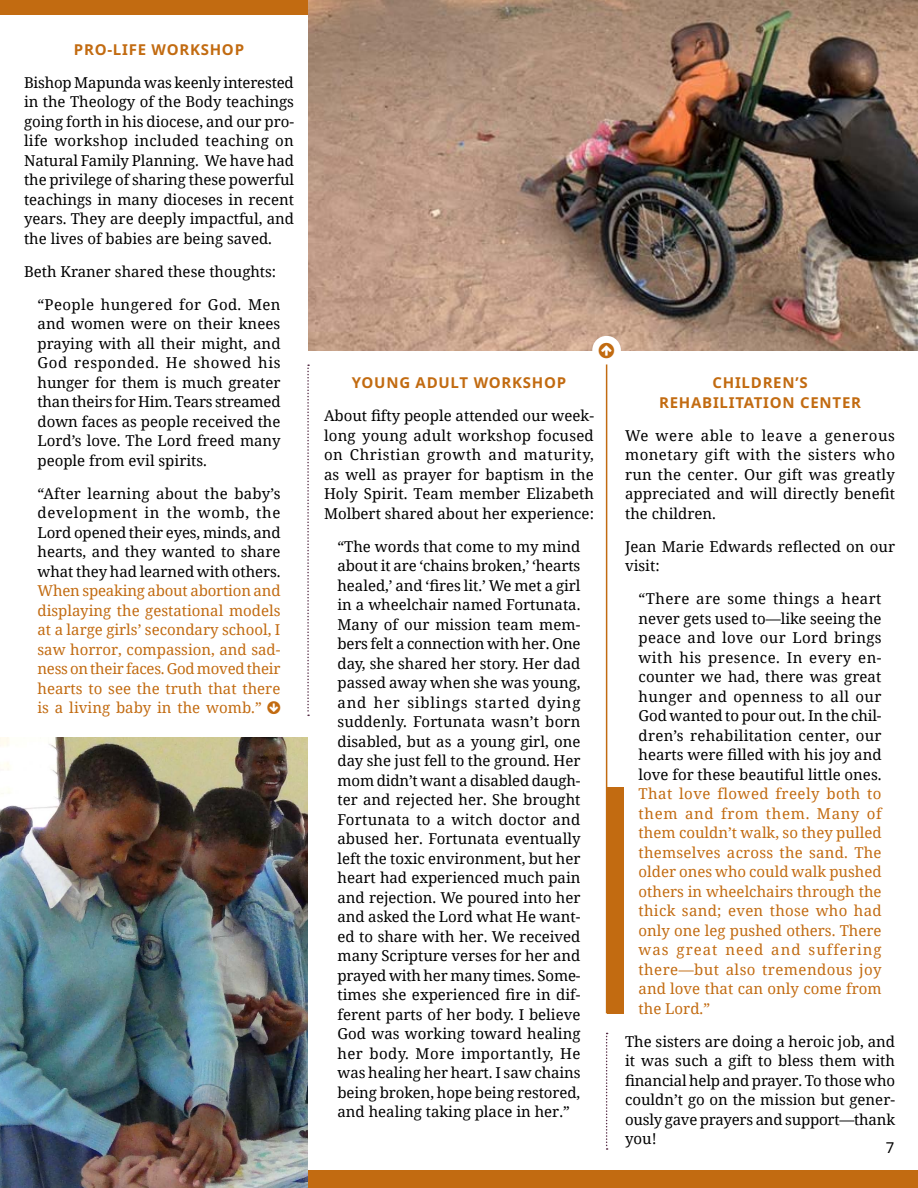
<style>
.page{position:relative;width:918px;height:1188px;background:#fff}
.page>*{position:absolute;margin:0;border:0;box-sizing:border-box;transform-origin:0 0}
.t1{font:15px/19.5px "Noto Serif";color:#000;text-align:justify}
.t2{font:15px/19.5px "Noto Serif";color:#c26b11;text-align:justify}
.t3{font:700 15px/19.5px "Noto Sans";letter-spacing:.05em;color:#c26b11;text-align:center}
.t4{font:15px "Noto Sans";color:#000}
</style>
<div class="page">
<div style="left:0;top:0;width:918px;height:14px;background:#c26b11"></div>
<svg style="left:307px;top:364px;width:2px;height:352px"></svg>
<svg style="left:606px;top:1033px;width:2px;height:117px"></svg>
<div style="left:0;top:1170px;width:918px;height:18px;background:#c26b11"></div>
<img style="left:0;top:738px;width:307px;height:450px">
<img style="left:308px;top:0;width:610px;height:351px">
<hr style="left:606px;top:351px;width:1px;height:662px;background:#c26b11">
<div style="left:607px;top:787px;width:17px;height:226px;background:#c26b11"></div>
<div style="left:592px;top:336px;width:29px;height:28px;background:#fff;border-radius:50%"></div>
<p class="t3" style="left:74px;top:40px;width:172px">PRO-LIFE WORKSHOP</p>
<p class="t1" style="left:24px;top:72px;width:272px">Bishop Mapunda was keenly interested in the Theology of the Body teachings going forth in his diocese, and our pro&shy;life workshop included teaching on Natural Family Planning. We have had the privilege of sharing these powerful teachings in many dioceses in recent years. They are deeply impactful, and the lives of babies are being saved.</p>
<p class="t1" style="left:24px;top:261px;width:254px">Beth Kraner shared these thoughts:</p>
<p class="t1" style="left:38px;top:294px;width:245px">“People hungered for God. Men and women were on their knees praying with all their might, and God responded. He showed his hunger for them is much greater than theirs for Him. Tears streamed down faces as people received the Lord’s love. The Lord freed many people from evil spirits.</p>
<p class="t1" style="left:38px;top:483px;width:245px">“After learning about the baby’s development in the womb, the Lord opened their eyes, minds, and hearts, and they wanted to share what they had learned with others.</p>
<p class="t2" style="left:38px;top:580px;width:245px">When speaking about abortion and displaying the gestational models at a large girls’ secondary school, I saw horror, compassion, and sad&shy;ness on their faces. God moved their hearts to see the truth that there is a living baby in the womb.”</p>
<p class="t3" style="left:352px;top:373px;width:216px">YOUNG ADULT WORKSHOP</p>
<p class="t1" style="left:324px;top:406px;width:272px">About fifty people attended our week&shy;long young adult workshop focused on Christian growth and maturity, as well as prayer for baptism in the Holy Spirit. Team member Elizabeth Molbert shared about her experience:</p>
<p class="t1" style="left:338px;top:536px;width:245px">“The words that come to my mind about it are ‘chains broken,’ ‘hearts healed,’ and ‘fires lit.’ We met a girl in a wheelchair named Fortunata.<br>Many of our mission team mem&shy;bers felt a connection with her. One day, she shared her story. Her dad passed away when she was young, and her siblings started dying suddenly. Fortunata wasn’t born disabled, but as a young girl, one day she just fell to the ground. Her mom didn’t want a disabled daugh&shy;ter and rejected her. She brought Fortunata to a witch doctor and abused her. Fortunata eventually left the toxic environment, but her heart had experienced much pain and rejection. We poured into her and asked the Lord what He want&shy;ed to share with her. We received many Scripture verses for her and prayed with her many times. Some&shy;times she experienced fire in dif&shy;ferent parts of her body. I believe God was working toward healing her body. More importantly, He was healing her heart. I saw chains being broken, hope being restored, and healing taking place in her.”</p>
<p class="t3" style="left:659px;top:373px;width:203px">CHILDREN’S<br>REHABILITATION CENTER</p>
<p class="t1" style="left:625px;top:425px;width:272px">We were able to leave a generous monetary gift with the sisters who run the center. Our gift was greatly appreciated and will directly benefit the children.</p>
<p class="t1" style="left:625px;top:536px;width:271px">Jean Marie Edwards reflected on our visit:</p>
<p class="t1" style="left:639px;top:589px;width:245px">“There are some things a heart never gets used to—like seeing the peace and love our Lord brings with his presence. In every en&shy;counter we had, there was great hunger and openness to all our God wanted to pour out. In the chil&shy;dren’s rehabilitation center, our hearts were filled with his joy and love for these beautiful little ones.</p>
<p class="t2" style="left:639px;top:784px;width:245px">That love flowed freely both to them and from them. Many of them couldn’t walk, so they pulled themselves across the sand. The older ones who could walk pushed others in wheelchairs through the thick sand; even those who had only one leg pushed others. There was great need and suffering there—but also tremendous joy and love that can only come from the Lord.”</p>
<p class="t1" style="left:625px;top:1031px;width:272px">The sisters are doing a heroic job, and it was such a gift to bless them with financial help and prayer. To those who couldn’t go on the mission but gener&shy;ously gave prayers and support—thank you!</p>
<p class="t4" style="left:886px;top:1137px;width:10px">7</p>
</div>
